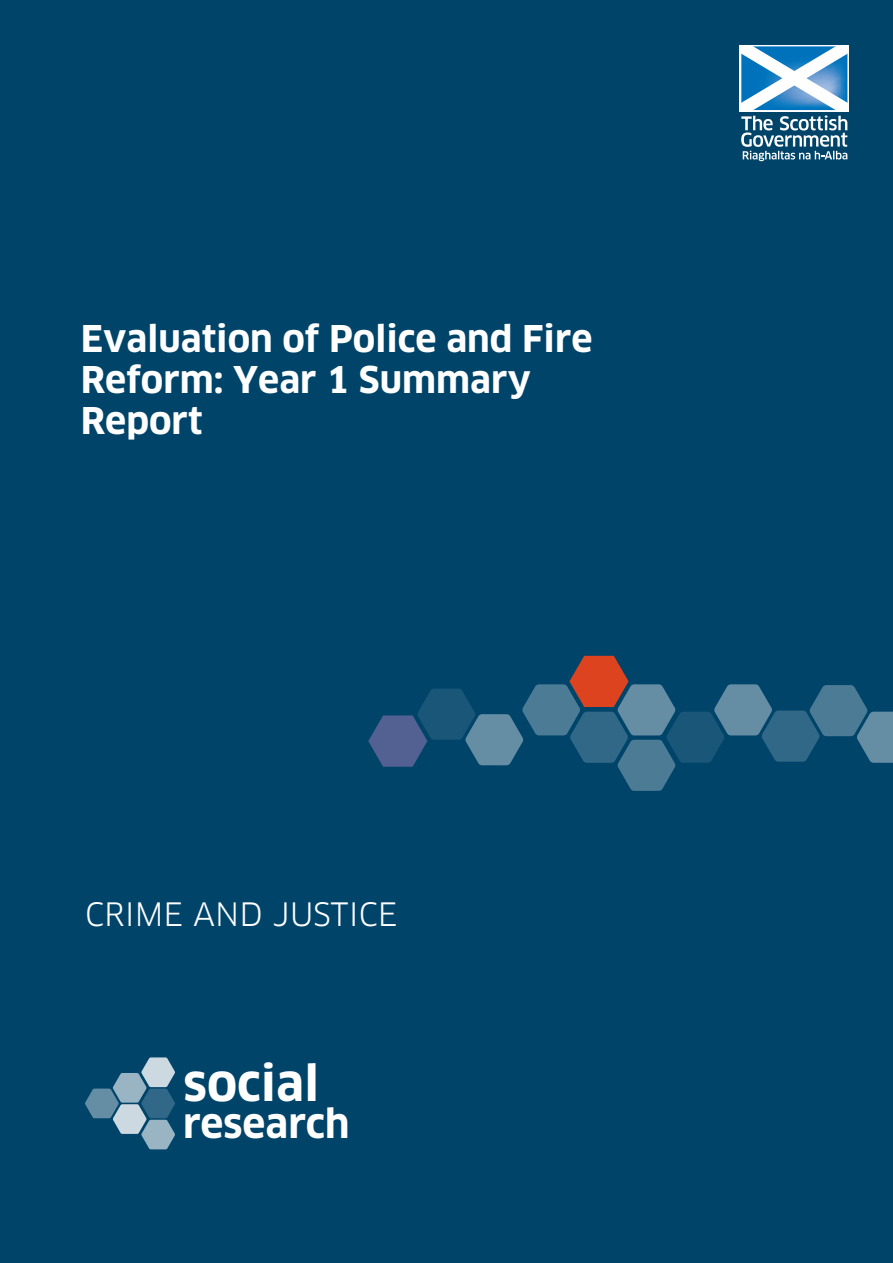
<style>
.page{position:relative;width:893px;height:1263px;background:#00446a}
.page>*{position:absolute;margin:0;border:0;box-sizing:border-box;transform-origin:0 0}
.t1{font:700 48.3px "Clan";color:#fff}
.t2{font:700 39.15px "Clan";color:#fff}
.t3{font:700 36px/40.8px "Clan OT";color:#fff}
.t4{font:31.5px "Clan";color:#fff}
</style>
<div class="page">
<div style="left:740px;top:45px;width:109px;height:67px;background:#fff"></div>
<svg style="left:741px;top:46px;width:107px;height:115px"></svg>
<svg style="left:85px;top:1057px;width:90px;height:92px"></svg>
<svg style="left:368px;top:656px;width:525px;height:135px"></svg>
<p class="t3" style="left:81px;top:321px;width:513px">Evaluation of Police and Fire<br>Reform: Year 1 Summary<br>Report</p>
<p class="t4" style="left:85px;top:895px;width:314px">CRIME AND JUSTICE</p>
<h1 class="t1" style="left:183px;top:1053px;width:137px">social</h1>
<p class="t2" style="left:183px;top:1099px;width:168px">research</p>
</div>
